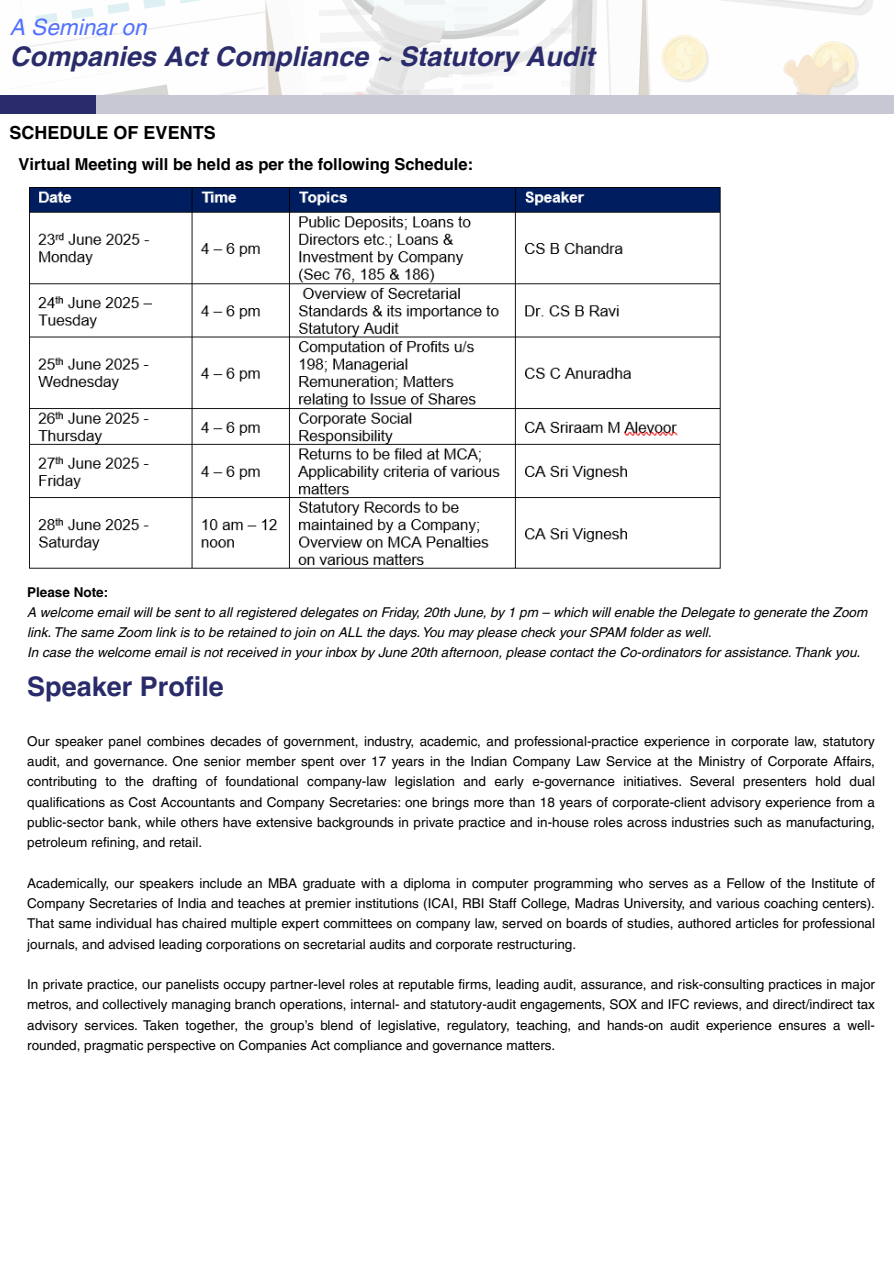
<style>
.page{position:relative;width:894px;height:1264px;background:#fff}
.page>*{position:absolute;margin:0;border:0;box-sizing:border-box;transform-origin:0 0}
.t1{font:italic 700 27px "Helvetica LT Pro";color:#2a2b6b}
.t2{font:700 27px "Helvetica LT Pro";color:#2a2b6b}
.t3{font:italic 22.5px "Helvetica LT Pro";color:#5271ff}
.t4{font:700 18px "Helvetica LT Pro";color:#000}
.t5{font:700 16.5px "Helvetica LT Pro";color:#000}
.t6{font:13.5px/20.2px "Helvetica LT Pro";color:#000;text-align:justify}
.t7{font:italic 13.5px/20.2px "Helvetica LT Pro";color:#000}
.t8{font:700 13.5px "Helvetica LT Pro";color:#000}
</style>
<div class="page">
<svg style="left:28px;top:0;width:845px;height:95px"></svg>
<div style="left:0;top:95px;width:96px;height:19px;background:#2a2b6b"></div>
<div style="left:96px;top:95px;width:797px;height:19px;background:#c8c8d5"></div>
<img style="left:29px;top:187px;width:692px;height:382px">
<h3 class="t3" style="left:10px;top:18px;width:138px">A Seminar on</h3>
<h3 class="t1" style="left:10px;top:47px;width:586px">Companies Act Compliance ~ Statutory Audit</h3>
<h1 class="t4" style="left:9px;top:126px;width:208px">SCHEDULE OF EVENTS</h1>
<p class="t5" style="left:19px;top:158px;width:456px">Virtual Meeting will be held as per the following Schedule:</p>
<p class="t8" style="left:27px;top:587px;width:83px">Please Note:</p>
<p class="t7" style="left:27px;top:603px;width:841px">A welcome email will be sent to all registered delegates on Friday, 20th June, by 1 pm – which will enable the Delegate to generate the Zoom link. The same Zoom link is to be retained to join on ALL the days.You may please check your SPAM folder as well.</p>
<p class="t7" style="left:27px;top:644px;width:834px">In case the welcome email is not received in your inbox by June 20th afternoon, please contact the Co-ordinators for assistance. Thank you.</p>
<h4 class="t2" style="left:27px;top:676px;width:198px">Speaker Profile</h4>
<p class="t6" style="left:27px;top:732px;width:849px">Our speaker panel combines decades of government, industry, academic, and professional-practice experience in corporate law, statutory audit, and governance. One senior member spent over 17 years in the Indian Company Law Service at the Ministry of Corporate Affairs, contributing to the drafting of foundational company-law legislation and early e-governance initiatives. Several presenters hold dual qualifications as Cost Accountants and Company Secretaries: one brings more than 18 years of corporate-client advisory experience from a public-sector bank, while others have extensive backgrounds in private practice and in-house roles across industries such as manufacturing, petroleum refining, and retail.</p>
<p class="t6" style="left:27px;top:874px;width:849px">Academically, our speakers include an MBA graduate with a diploma in computer programming who serves as a Fellow of the Institute of Company Secretaries of India and teaches at premier institutions (ICAI, RBI Staff College, Madras University, and various coaching centers).<br>That same individual has chaired multiple expert committees on company law, served on boards of studies, authored articles for professional journals, and advised leading corporations on secretarial audits and corporate restructuring.</p>
<p class="t6" style="left:27px;top:975px;width:849px">In private practice, our panelists occupy partner-level roles at reputable firms, leading audit, assurance, and risk-consulting practices in major metros, and collectively managing branch operations, internal- and statutory-audit engagements, SOX and IFC reviews, and direct/indirect tax advisory services. Taken together, the group’s blend of legislative, regulatory, teaching, and hands-on audit experience ensures a well&shy;rounded, pragmatic perspective on Companies Act compliance and governance matters.</p>
</div>
